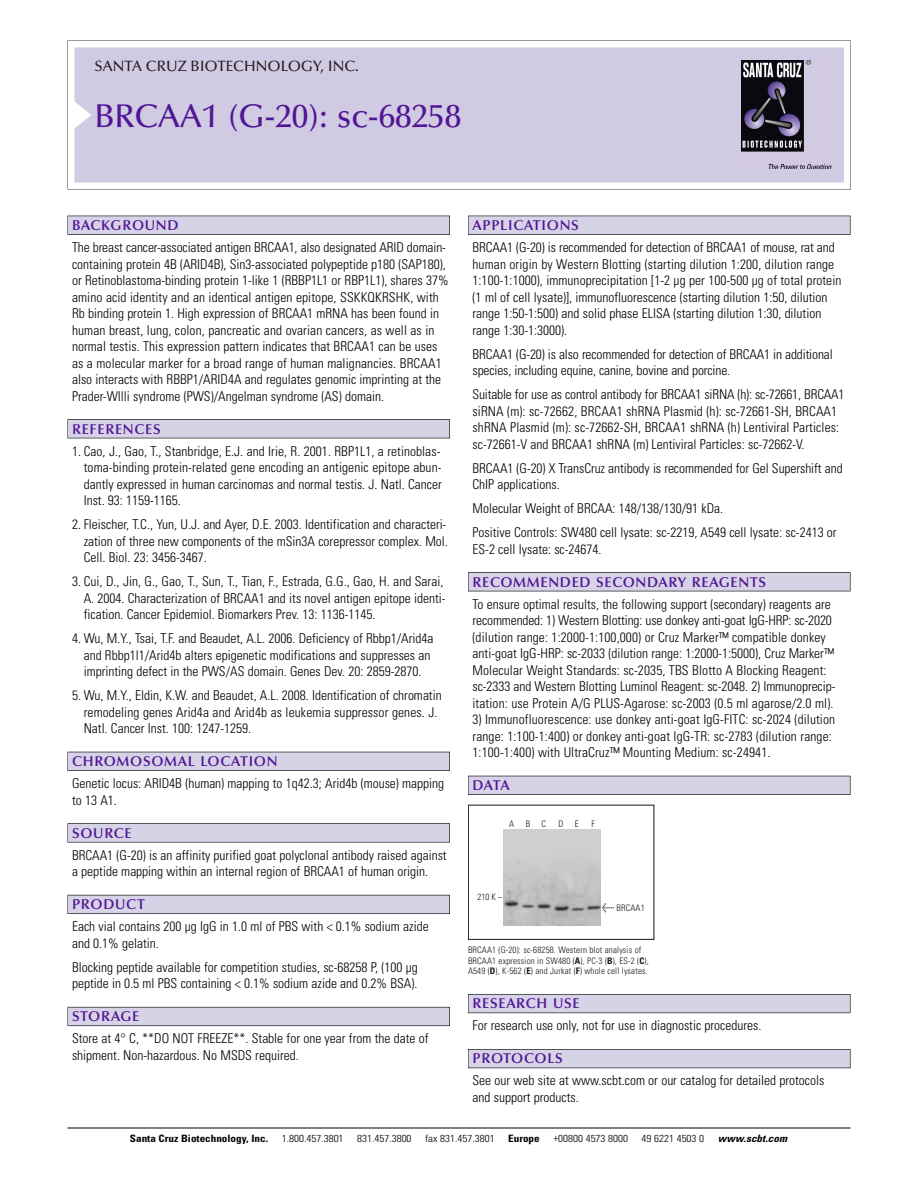
<style>
.page{position:relative;width:918px;height:1188px;background:#fff}
.page>*{position:absolute;margin:0;border:0;box-sizing:border-box;transform-origin:0 0}
.t1{font:500 33px "Optima";color:#511695}
.t2{font:500 15px "Optima";color:#231f20}
.t3{font:600 14.25px "Optima";letter-spacing:.05em;color:#511695}
.t4{font:300 condensed 13.5px/16.5px "Univers";color:#000}
.t5{font:300 condensed 10.2px "Univers";color:#000;scale:1.1 1}
.t6{font:700 condensed 10.2px "Univers";color:#000;scale:1.1 1}
.t7{font:italic 700 condensed 10.2px "Univers";letter-spacing:.005em;color:#000;scale:1.1 1}
.t8{font:9px/10.5px "Univers Condensed Light+SSVJWL";letter-spacing:.015em;color:#191919}
.s1{font-family:"Meta Plus Book Roman+GBCGHL";font-size:10.5px}
.s2{font-family:"Univers Condensed Bold+DLYQQD"}
</style>
<div class="page">
<svg style="left:68px;top:40px;width:783px;height:149px"></svg>
<div style="left:74px;top:47px;width:770px;height:135px;background:#d1cae3"></div>
<img style="left:741px;top:60px;width:90px;height:108px">
<div style="left:68px;top:216px;width:382px;height:19px;background:#525155"></div>
<div style="left:68px;top:216px;width:381px;height:18px;background:#d7d3e7"></div>
<div style="left:68px;top:419px;width:382px;height:19px;background:#525155"></div>
<div style="left:68px;top:420px;width:381px;height:18px;background:#d7d3e7"></div>
<div style="left:68px;top:752px;width:382px;height:19px;background:#525158"></div>
<div style="left:68px;top:752px;width:381px;height:18px;background:#d7d3e7"></div>
<div style="left:68px;top:823px;width:382px;height:19px;background:#575759"></div>
<div style="left:68px;top:824px;width:381px;height:18px;background:#d7d3e7"></div>
<div style="left:68px;top:895px;width:382px;height:19px;background:#5b5a62"></div>
<div style="left:68px;top:895px;width:381px;height:18px;background:#d7d3e7"></div>
<div style="left:68px;top:1007px;width:382px;height:19px;background:#66646e"></div>
<div style="left:68px;top:1007px;width:381px;height:18px;background:#d7d3e7"></div>
<div style="left:468px;top:216px;width:382px;height:19px;background:#525155"></div>
<div style="left:468px;top:216px;width:382px;height:18px;background:#d7d3e7"></div>
<div style="left:468px;top:572px;width:382px;height:19px;background:#525155"></div>
<div style="left:468px;top:573px;width:382px;height:18px;background:#d7d3e7"></div>
<div style="left:468px;top:776px;width:382px;height:19px;background:#525158"></div>
<div style="left:468px;top:776px;width:382px;height:18px;background:#d7d3e7"></div>
<div style="left:468px;top:994px;width:382px;height:19px;background:#5b5961"></div>
<div style="left:468px;top:995px;width:382px;height:18px;background:#d7d3e7"></div>
<div style="left:468px;top:1049px;width:382px;height:19px;background:#535259"></div>
<div style="left:468px;top:1050px;width:382px;height:18px;background:#d7d3e7"></div>
<hr style="left:68px;top:1128px;width:782px;height:1px;background:#000">
<div style="left:468px;top:805px;width:186px;height:135px;border:1px solid #191919"></div>
<img style="left:504px;top:830px;width:97px;height:95px">
<p class="t2" style="left:94px;top:61px;width:266px">SANTA CRUZ BIOTECHNOLOGY, INC.</p>
<h1 class="t1" style="left:94px;top:103px;width:368px">BRCAA1 (G-20): sc-68258</h1>
<p class="t3" style="left:72px;top:219px;width:108px">BACKGROUND</p>
<p class="t4" style="left:72px;top:240px;width:378px">The breast cancer-associated antigen BRCAA1, also designated ARID domain&shy;containing protein 4B (ARID4B), Sin3-associated polypeptide p180 (SAP180), or Retinoblastoma-binding protein 1-like 1 (RBBP1L1 or RBP1L1), shares 37% amino acid identity and an identical antigen epitope, SSKKQKRSHK, with Rb binding protein 1. High expression of BRCAA1 mRNA has been found in human breast, lung, colon, pancreatic and ovarian cancers, as well as in normal testis. This expression pattern indicates that BRCAA1 can be uses as a molecular marker for a broad range of human malignancies. BRCAA1 also interacts with RBBP1/ARID4A and regulates genomic imprinting at the Prader-WIlli syndrome (PWS)/Angelman syndrome (AS) domain.</p>
<p class="t3" style="left:72px;top:423px;width:90px">REFERENCES</p>
<p class="t4" style="left:84px;top:444px;width:360px;text-align:justify;text-indent:-12px">1. Cao, J., Gao, T., Stanbridge, E.J. and Irie, R. 2001. RBP1L1, a retinoblas&shy;toma-binding protein-related gene encoding an antigenic epitope abun&shy;dantly expressed in human carcinomas and normal testis. J. Natl. Cancer Inst. 93: 1159-1165.</p>
<p class="t4" style="left:84px;top:517px;width:366px;text-indent:-12px">2. Fleischer, T.C., Yun, U.J. and Ayer, D.E. 2003. Identification and characteri&shy;zation of three new components of the mSin3A corepressor complex. Mol.<br>Cell. Biol. 23: 3456-3467.</p>
<p class="t4" style="left:84px;top:574px;width:363px;text-indent:-12px">3. Cui, D., Jin, G., Gao, T., Sun, T., Tian, F., Estrada, G.G., Gao, H. and Sarai,<br>A. 2004. Characterization of BRCAA1 and its novel antigen epitope identi&shy;fication. Cancer Epidemiol. Biomarkers Prev. 13: 1136-1145.</p>
<p class="t4" style="left:84px;top:631px;width:351px;text-indent:-12px">4. Wu, M.Y., Tsai, T.F. and Beaudet, A.L. 2006. Deficiency of Rbbp1/Arid4a and Rbbp1l1/Arid4b alters epigenetic modifications and suppresses an imprinting defect in the PWS/AS domain. Genes Dev. 20: 2859-2870.</p>
<p class="t4" style="left:84px;top:688px;width:360px;text-indent:-12px">5. Wu, M.Y., Eldin, K.W. and Beaudet, A.L. 2008. Identification of chromatin remodeling genes Arid4a and Arid4b as leukemia suppressor genes. J.<br>Natl. Cancer Inst. 100: 1247-1259.</p>
<p class="t3" style="left:72px;top:756px;width:207px">CHROMOSOMAL LOCATION</p>
<p class="t4" style="left:72px;top:776px;width:374px">Genetic locus: ARID4B (human) mapping to 1q42.3; Arid4b (mouse) mapping to 13 A1.</p>
<p class="t3" style="left:72px;top:827px;width:61px">SOURCE</p>
<p class="t4" style="left:72px;top:848px;width:376px">BRCAA1 (G-20) is an affinity purified goat polyclonal antibody raised against a peptide mapping within an internal region of BRCAA1 of human origin.</p>
<p class="t3" style="left:72px;top:899px;width:74px">PRODUCT</p>
<p class="t4" style="left:72px;top:919px;width:358px">Each vial contains 200 µg IgG in 1.0 ml of PBS with &lt; 0.1% sodium azide and 0.1% gelatin.</p>
<p class="t4" style="left:72px;top:960px;width:347px">Blocking peptide available for competition studies, sc-68258 P, (100 µg peptide in 0.5 ml PBS containing &lt; 0.1% sodium azide and 0.2% BSA).</p>
<p class="t3" style="left:72px;top:1011px;width:69px">STORAGE</p>
<p class="t4" style="left:72px;top:1031px;width:358px">Store at 4° C, **DO NOT FREEZE**. Stable for one year from the date of shipment. Non-hazardous. No MSDS required.</p>
<p class="t3" style="left:473px;top:219px;width:108px">APPLICATIONS</p>
<p class="t4" style="left:473px;top:240px;width:370px">BRCAA1 (G-20) is recommended for detection of BRCAA1 of mouse, rat and human origin by Western Blotting (starting dilution 1:200, dilution range 1:100-1:1000), immunoprecipitation [1-2 µg per 100-500 µg of total protein (1 ml of cell lysate)], immunofluorescence (starting dilution 1:50, dilution range 1:50-1:500) and solid phase ELISA (starting dilution 1:30, dilution range 1:30-1:3000).</p>
<p class="t4" style="left:473px;top:347px;width:362px">BRCAA1 (G-20) is also recommended for detection of BRCAA1 in additional species, including equine, canine, bovine and porcine.</p>
<p class="t4" style="left:473px;top:387px;width:374px">Suitable for use as control antibody for BRCAA1 siRNA (h): sc-72661, BRCAA1 siRNA (m): sc-72662, BRCAA1 shRNA Plasmid (h): sc-72661-SH, BRCAA1 shRNA Plasmid (m): sc-72662-SH, BRCAA1 shRNA (h) Lentiviral Particles: sc-72661-V and BRCAA1 shRNA (m) Lentiviral Particles: sc-72662-V.</p>
<p class="t4" style="left:473px;top:461px;width:372px">BRCAA1 (G-20) X TransCruz antibody is recommended for Gel Supershift and<br>ChIP applications.</p>
<p class="t4" style="left:473px;top:497px;width:366px;line-height:24px">Molecular Weight of BRCAA: 148/138/130/91 kDa.<br>Positive Controls: SW480 cell lysate: sc-2219, A549 cell lysate: sc-2413 or</p>
<p class="t4" style="left:473px;top:542px;width:131px">ES-2 cell lysate: sc-24674.</p>
<p class="t3" style="left:473px;top:576px;width:295px">RECOMMENDED SECONDARY REAGENTS</p>
<p class="t4" style="left:473px;top:597px;width:364px">To ensure optimal results, the following support (secondary) reagents are recommended: 1) Western Blotting: use donkey anti-goat IgG-HRP: sc-2020 (dilution range: 1:2000-1:100,000) or Cruz Marker™ compatible donkey anti-goat IgG-HRP: sc-2033 (dilution range: 1:2000-1:5000), Cruz Marker™ Molecular Weight Standards: sc-2035, TBS Blotto A Blocking Reagent: sc-2333 and Western Blotting Luminol Reagent: sc-2048. 2) Immunoprecip&shy;itation: use Protein A/G PLUS-Agarose: sc-2003 (0.5 ml agarose/2.0 ml).</p>
<p class="t4" style="left:473px;top:712px;width:364px">3) Immunofluorescence: use donkey anti-goat IgG-FITC: sc-2024 (dilution range: 1:100-1:400) or donkey anti-goat IgG-TR: sc-2783 (dilution range:<br>1:100-1:400) with UltraCruz™ Mounting Medium: sc-24941.</p>
<p class="t3" style="left:473px;top:780px;width:39px">DATA</p>
<p class="t8" style="left:509px;top:819px;width:7px">A</p>
<p class="t8" style="left:526px;top:819px;width:22px">B C</p>
<p class="t8" style="left:559px;top:819px;width:22px">D E</p>
<p class="t8" style="left:591px;top:819px;width:5px">F</p>
<p class="t8" style="left:478px;top:893px;width:26px">210 K –</p>
<p class="t8" style="left:602px;top:903px;width:44px"><span class="s1">&lt;</span> BRCAA1</p>
<p class="t8" style="left:468px;top:946px;width:182px">BRCAA1 (G-20): sc-68258. Western blot analysis of<br>BRCAA1 expression in SW480 (<span class="s2">A</span>), PC-3 (<span class="s2">B</span>), ES-2 (<span class="s2">C</span>),<br>A549 (<span class="s2">D</span>), K-562 (<span class="s2">E</span>) and Jurkat (<span class="s2">F</span>) whole cell lysates.</p>
<p class="t3" style="left:473px;top:998px;width:109px">RESEARCH USE</p>
<p class="t4" style="left:473px;top:1019px;width:290px">For research use only, not for use in diagnostic procedures.</p>
<p class="t3" style="left:473px;top:1053px;width:92px">PROTOCOLS</p>
<p class="t4" style="left:473px;top:1074px;width:353px">See our web site at www.scbt.com or our catalog for detailed protocols and support products.</p>
<p class="t6" style="left:130px;top:1135px;width:127px">Santa Cruz Biotechnology, Inc.</p>
<p class="t5" style="left:282px;top:1135px;width:58px">1.800.457.3801</p>
<p class="t5" style="left:357px;top:1135px;width:51px">831.457.3800</p>
<p class="t5" style="left:425px;top:1135px;width:65px">fax 831.457.3801</p>
<p class="t6" style="left:508px;top:1135px;width:30px">Europe</p>
<p class="t5" style="left:553px;top:1135px;width:69px">+00800 4573 8000</p>
<p class="t5" style="left:642px;top:1135px;width:58px">49 6221 4503 0</p>
<p class="t7" style="left:718px;top:1135px;width:64px">www.scbt.com</p>
</div>
